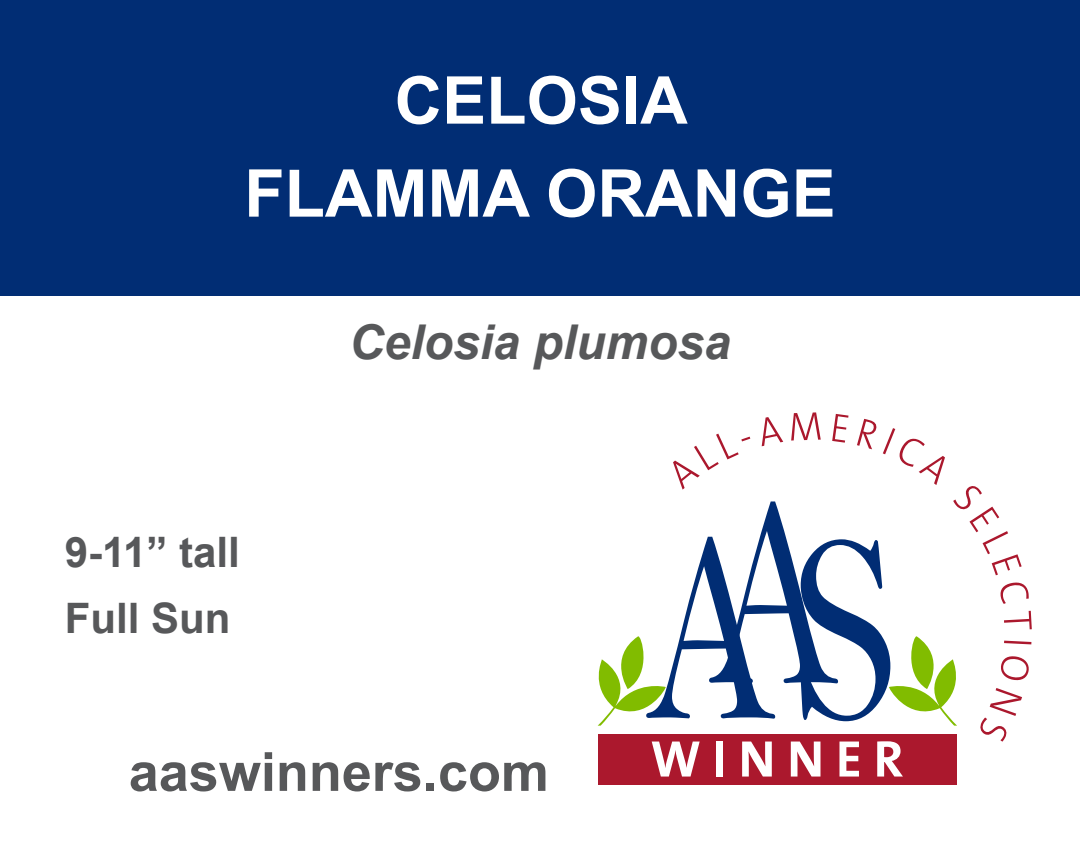
<style>
.page{position:relative;width:1080px;height:864px;background:#fff}
.page>*{position:absolute;margin:0;border:0;box-sizing:border-box;transform-origin:0 0}
.t1{font:700 66px/93px "Arial";color:#fff;text-align:center}
.t2{font:700 54px "Arial";color:#57585a}
.t3{font:italic 700 48px "Arial";color:#57585a}
.t4{font:700 42px/66px "Arial";color:#57585a}
</style>
<div class="page">
<div style="left:0;top:0;width:1080px;height:295px;background:#012d74"></div>
<div style="left:598px;top:734px;width:359px;height:50px;background:#ab182d"></div>
<svg style="left:598px;top:412px;width:434px;height:365px"></svg>
<p class="t1" style="left:244px;top:58px;width:593px">CELOSIA<br>FLAMMA ORANGE</p>
<p class="t4" style="left:65px;top:522px;width:177px">9-11” tall<br>Full Sun</p>
<p class="t3" style="left:349px;top:324px;width:383px">Celosia plumosa</p>
<p class="t2" style="left:129px;top:751px;width:422px">aaswinners.com</p>
</div>
